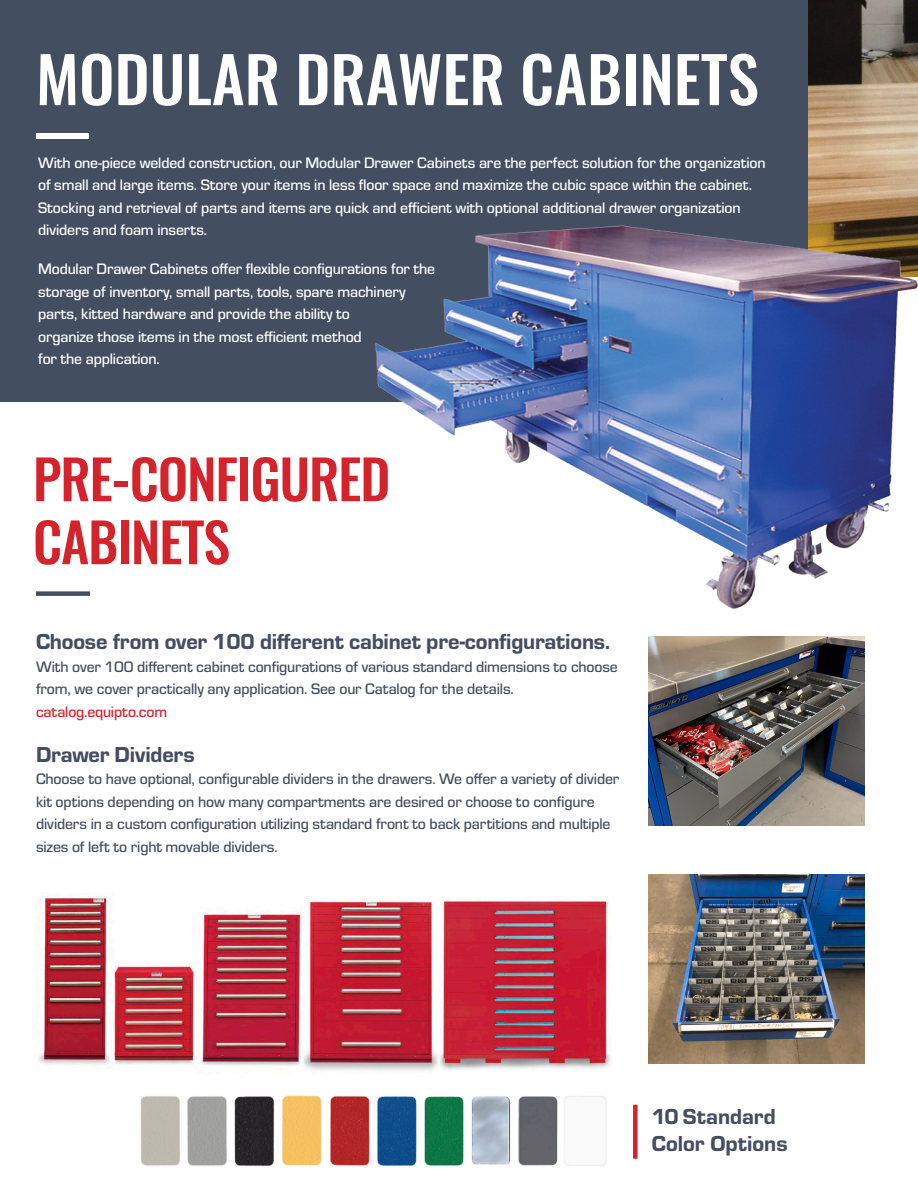
<style>
.page{position:relative;width:918px;height:1188px;background:#fff}
.page>*{position:absolute;margin:0;border:0;box-sizing:border-box;transform-origin:0 0}
.t1{font:500 63px "Oswald";color:#fff}
.t2{font:500 54px "Oswald";letter-spacing:-.02em;color:#d5232b}
.t3{font:500 54px "Oswald";color:#fff}
.t4{font:22.5px "Eurostile Hea";letter-spacing:-.01em;color:#444e61}
.t5{font:500 15.75px/22.5px "Eurostile";letter-spacing:-.01em;color:#fff}
.t6{font:500 15.75px/22.5px "Eurostile";letter-spacing:-.01em;color:#444e61}
.t7{font:500 15.75px "Eurostile";letter-spacing:-.01em;color:#d5232b}
</style>
<div class="page">
<svg style="left:807px;top:0;width:111px;height:207px"></svg>
<div style="left:0;top:0;width:807px;height:402px;background:#444e61"></div>
<img style="left:375px;top:207px;width:543px;height:402px">
<img style="left:39px;top:898px;width:572px;height:173px">
<img style="left:140px;top:1095px;width:467px;height:71px">
<div style="left:36px;top:591px;width:54px;height:5px;background:#444e61"></div>
<img style="left:649px;top:637px;width:216px;height:189px">
<img style="left:649px;top:874px;width:216px;height:189px">
<div style="left:633px;top:1105px;width:5px;height:54px;background:#d5232b"></div>
<p class="t1" style="left:36px;top:47px;width:724px">MODULAR DRAWER CABINETS</p>
<p class="t3" style="left:36px;top:104px;width:54px">—</p>
<p class="t5" style="left:38px;top:150px;width:729px">With one-piece welded construction, our Modular Drawer Cabinets are the perfect solution for the organization of small and large items. Store your items in less floor space and maximize the cubic space within the cabinet.<br>Stocking and retrieval of parts and items are quick and efficient with optional additional drawer organization dividers and foam inserts.</p>
<p class="t5" style="left:38px;top:257px;width:399px">Modular Drawer Cabinets offer flexible configurations for the storage of inventory, small parts, tools, spare machinery parts, kitted hardware and provide the ability to<br>organize those items in the most efficient method<br>for the application.</p>
<p class="t2" style="left:33px;top:451px;width:359px">PRE-CONFIGURED</p>
<p class="t2" style="left:33px;top:514px;width:199px">CABINETS</p>
<p class="t4" style="left:36px;top:626px;width:575px">Choose from over 100 different cabinet pre-configurations.</p>
<p class="t6" style="left:36px;top:654px;width:583px">With over 100 different cabinet configurations of various standard dimensions to choose from, we cover practically any application. See our Catalog for the details.</p>
<p class="t7" style="left:36px;top:701px;width:133px">catalog.equipto.com</p>
<p class="t4" style="left:36px;top:738px;width:160px">Drawer Dividers</p>
<p class="t6" style="left:36px;top:767px;width:585px">Choose to have optional, configurable dividers in the drawers. We offer a variety of divider kit options depending on how many compartments are desired or choose to configure dividers in a custom configuration utilizing standard front to back partitions and multiple sizes of left to right movable dividers.</p>
<p class="t4" style="left:652px;top:1101px;width:126px">10 Standard</p>
<p class="t4" style="left:652px;top:1128px;width:137px">Color Options</p>
</div>
